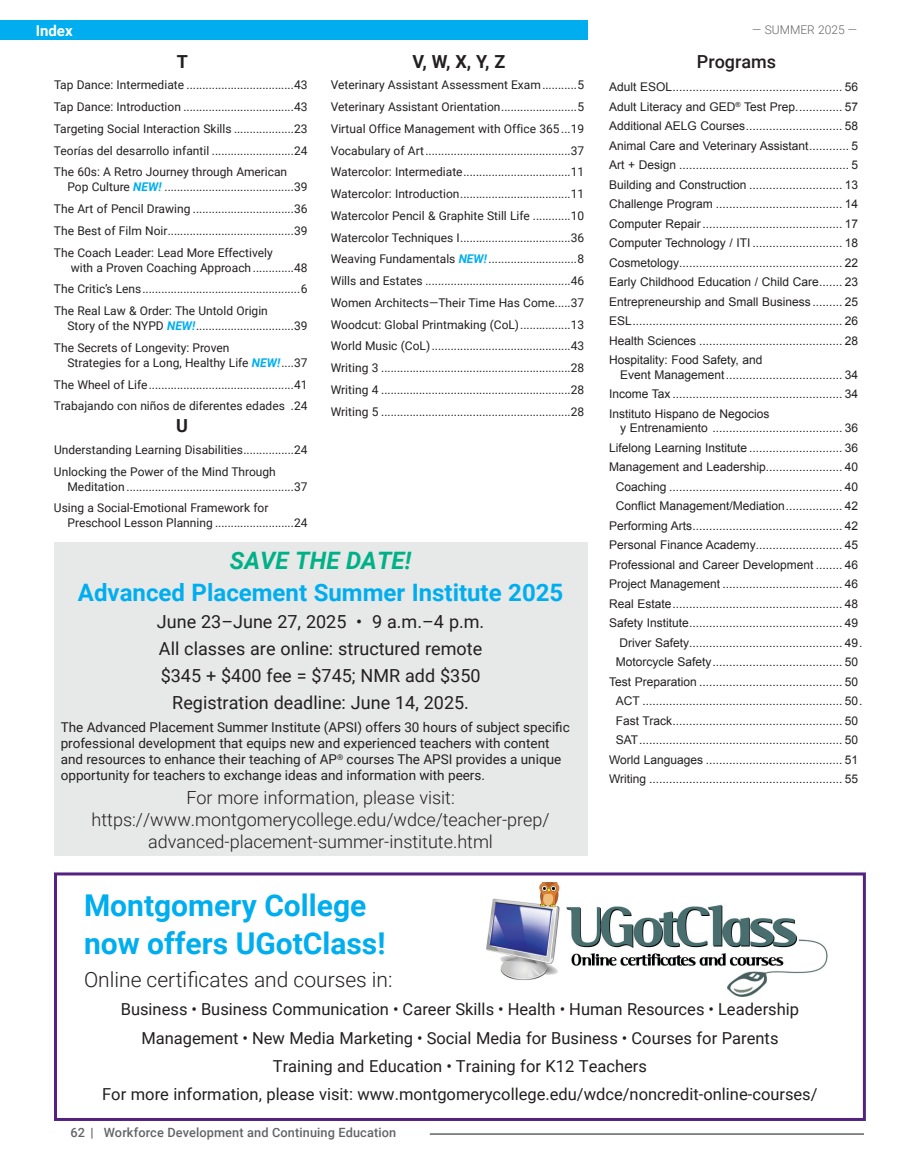
<style>
.page{position:relative;width:918px;height:1175px;background:#fff}
.page>*{position:absolute;margin:0;border:0;box-sizing:border-box;transform-origin:0 0}
.t1{font:700 30px/37.5px "Roboto";color:#00aeef}
.t2{font:700 24px "Roboto";color:#00aeef}
.t3{font:italic 700 24px "Roboto";color:#00b187}
.t4{font:300 21px "Roboto";color:#231f20}
.t5{font:18px/27px "Roboto";color:#231f20;text-align:center}
.t6{font:300 18px/21.6px "Roboto";color:#231f20;text-align:center}
.t7{font:700 18px "Roboto";color:#231f20}
.t8{font:500 18px "Roboto";color:#231f20}
.t9{font:16.5px/28.5px "Roboto";color:#231f20;text-align:center}
.t10{font:700 15px "Roboto";color:#fff}
.t11{font:13.5px/16.2px "Roboto";color:#231f20}
.t12{font:500 12.75px "Roboto";letter-spacing:.01em;color:#636466}
.t13{font:12px/19.5px "Arial";color:#231f20;text-align:justify}
.t14{font:12px/21.8px "Roboto";color:#231f20;text-align:justify}
.t15{font:300 12px "Roboto";color:#636466}
.s1{font-weight:700;font-style:italic;color:#00aeef}
</style>
<div class="page">
<hr style="left:430px;top:1133px;width:434px;height:1px;background:#636466">
<div style="left:0;top:21px;width:588px;height:19px;background:#00aeef"></div>
<img style="left:486px;top:882px;width:342px;height:114px">
<div style="left:54px;top:872px;width:812px;height:248px;border:3px solid #53237f"></div>
<div style="left:54px;top:542px;width:533px;height:314px;background:#e7e8e8"></div>
<p class="t10" style="left:36px;top:20px;width:38px">Index</p>
<h3 class="t7" style="left:177px;top:48px;width:13px">T</h3>
<p class="t14" style="left:54px;top:74px;width:255px">Tap Dance: Intermediate ..................................43<br>Tap Dance: Introduction ...................................43<br>Targeting Social Interaction Skills ...................23<br>Teorías del desarrollo infantil ..........................24<br>The 60s: A Retro Journey through American</p>
<p class="t14" style="left:54px;top:176px;width:255px;text-indent:14px">Pop Culture <span class="s1">NEW!</span> .........................................39<br>The Art of Pencil Drawing ................................36<br>The Best of Film Noir........................................39<br>The Coach Leader: Lead More Effectively</p>
<p class="t14" style="left:54px;top:256px;width:255px;text-indent:17px">with a Proven Coaching Approach .............48<br>The Critic’s Lens..................................................6<br>The Real Law &amp; Order: The Untold Origin</p>
<p class="t14" style="left:54px;top:314px;width:255px;text-indent:14px">Story of the NYPD <span class="s1">NEW!</span>...............................39<br>The Secrets of Longevity: Proven</p>
<p class="t14" style="left:54px;top:351px;width:255px;text-indent:14px">Strategies for a Long, Healthy Life <span class="s1">NEW!</span>....37<br>The Wheel of Life..............................................41<br>Trabajando con niños de diferentes edades .24</p>
<h3 class="t7" style="left:176px;top:413px;width:13px">U</h3>
<p class="t14" style="left:54px;top:438px;width:255px">Understanding Learning Disabilities................24<br>Unlocking the Power of the Mind Through</p>
<p class="t14" style="left:54px;top:475px;width:255px;text-indent:14px">Meditation .....................................................37<br>Using a Social-Emotional Framework for</p>
<p class="t14" style="left:67px;top:512px;width:242px">Preschool Lesson Planning .........................24</p>
<h3 class="t7" style="left:413px;top:48px;width:94px">V, W, X, Y, Z</h3>
<p class="t14" style="left:331px;top:74px;width:255px">Veterinary Assistant Assessment Exam...........5<br>Veterinary Assistant Orientation........................5<br>Virtual Office Management with Office 365 ...19<br>Vocabulary of Art..............................................37<br>Watercolor: Intermediate..................................11<br>Watercolor: Introduction...................................11<br>Watercolor Pencil &amp; Graphite Still Life ............10<br>Watercolor Techniques I...................................36<br>Weaving Fundamentals <span class="s1">NEW!</span> ............................8<br>Wills and Estates ..............................................46<br>Women Architects—Their Time Has Come.....37<br>Woodcut: Global Printmaking (CoL)................13<br>World Music (CoL)............................................43<br>Writing 3 ............................................................28<br>Writing 4 ............................................................28<br>Writing 5 ............................................................28</p>
<h2 class="t3" style="left:230px;top:544px;width:183px">SAVE THE DATE!</h2>
<h2 class="t2" style="left:78px;top:575px;width:487px">Advanced Placement Summer Institute 2025</h2>
<h3 class="t5" style="left:157px;top:607px;width:329px">June 23–June 27, 2025 • 9 a.m.–4 p.m.<br>All classes are online: structured remote $345 + $400 fee = $745; NMR add $350<br>Registration deadline: June 14, 2025.</h3>
<p class="t11" style="left:61px;top:718px;width:511px">The Advanced Placement Summer Institute (APSI) offers 30 hours of subject specific professional development that equips new and experienced teachers with content and resources to enhance their teaching of AP<sup>®</sup> courses The APSI provides a unique opportunity for teachers to exchange ideas and information with peers.</p>
<h3 class="t6" style="left:92px;top:786px;width:460px">For more information, please visit: https://www.montgomerycollege.edu/wdce/teacher-prep/ advanced-placement-summer-institute.html</h3>
<p class="t15" style="left:752px;top:21px;width:106px">— SUMMER 2025 —</p>
<h3 class="t8" style="left:697px;top:48px;width:81px">Programs</h3>
<p class="t13" style="left:609px;top:77px;width:251px">Adult ESOL................................................... 56<br>Adult Literacy and GED<sup>®</sup> Test Prep.............. 57<br>Additional AELG Courses............................. 58<br>Animal Care and Veterinary Assistant............ 5<br>Art + Design ................................................... 5<br>Building and Construction ............................ 13<br>Challenge Program ...................................... 14<br>Computer Repair.......................................... 17<br>Computer Technology / ITI ........................... 18<br>Cosmetology................................................. 22<br>Early Childhood Education / Child Care....... 23<br>Entrepreneurship and Small Business ......... 25<br>ESL............................................................... 26<br>Health Sciences ........................................... 28<br>Hospitality: Food Safety, and</p>
<p class="t13" style="left:609px;top:365px;width:250px;text-indent:11px">Event Management................................... 34<br>Income Tax ................................................... 34<br>Instituto Hispano de Negocios</p>
<p class="t13" style="left:620px;top:418px;width:239px">y Entrenamiento ....................................... 36</p>
<p class="t13" style="left:609px;top:438px;width:250px">Lifelong Learning Institute ............................ 36</p>
<p class="t13" style="left:609px;top:457px;width:250px">Management and Leadership....................... 40</p>
<p class="t13" style="left:616px;top:477px;width:244px">Coaching .................................................... 40</p>
<p class="t13" style="left:616px;top:496px;width:244px">Conflict Management/Mediation................. 42</p>
<p class="t13" style="left:609px;top:516px;width:250px">Performing Arts............................................. 42</p>
<p class="t13" style="left:609px;top:535px;width:250px">Personal Finance Academy.......................... 45</p>
<p class="t13" style="left:609px;top:555px;width:250px">Professional and Career Development ........ 46</p>
<p class="t13" style="left:609px;top:574px;width:250px">Project Management .................................... 46</p>
<p class="t13" style="left:609px;top:594px;width:250px">Real Estate................................................... 48</p>
<p class="t13" style="left:609px;top:613px;width:250px">Safety Institute.............................................. 49</p>
<p class="t13" style="left:620px;top:633px;width:244px">Driver Safety.............................................. 49.</p>
<p class="t13" style="left:616px;top:652px;width:244px">Motorcycle Safety....................................... 50</p>
<p class="t13" style="left:609px;top:672px;width:250px">Test Preparation ........................................... 50</p>
<p class="t13" style="left:616px;top:691px;width:248px">ACT ............................................................ 50.</p>
<p class="t13" style="left:616px;top:711px;width:244px">Fast Track................................................... 50</p>
<p class="t13" style="left:616px;top:730px;width:244px">SAT............................................................. 50</p>
<p class="t13" style="left:609px;top:750px;width:250px">World Languages ......................................... 51</p>
<p class="t13" style="left:609px;top:769px;width:250px">Writing .......................................................... 55</p>
<h1 class="t1" style="left:84px;top:886px;width:303px">Montgomery College now offers UGotClass!</h1>
<h3 class="t4" style="left:84px;top:964px;width:310px">Online certificates and courses in:</h3>
<h3 class="t9" style="left:121px;top:994px;width:680px">Business • Business Communication • Career Skills • Health • Human Resources • Leadership<br>Management • New Media Marketing • Social Media for Business • Courses for Parents<br>Training and Education • Training for K12 Teachers</h3>
<h3 class="t9" style="left:102px;top:1078px;width:717px">For more information, please visit: www.montgomerycollege.edu/wdce/noncredit-online-courses/</h3>
<p class="t12" style="left:71px;top:1123px;width:327px">62 | Workforce Development and Continuing Education</p>
</div>
